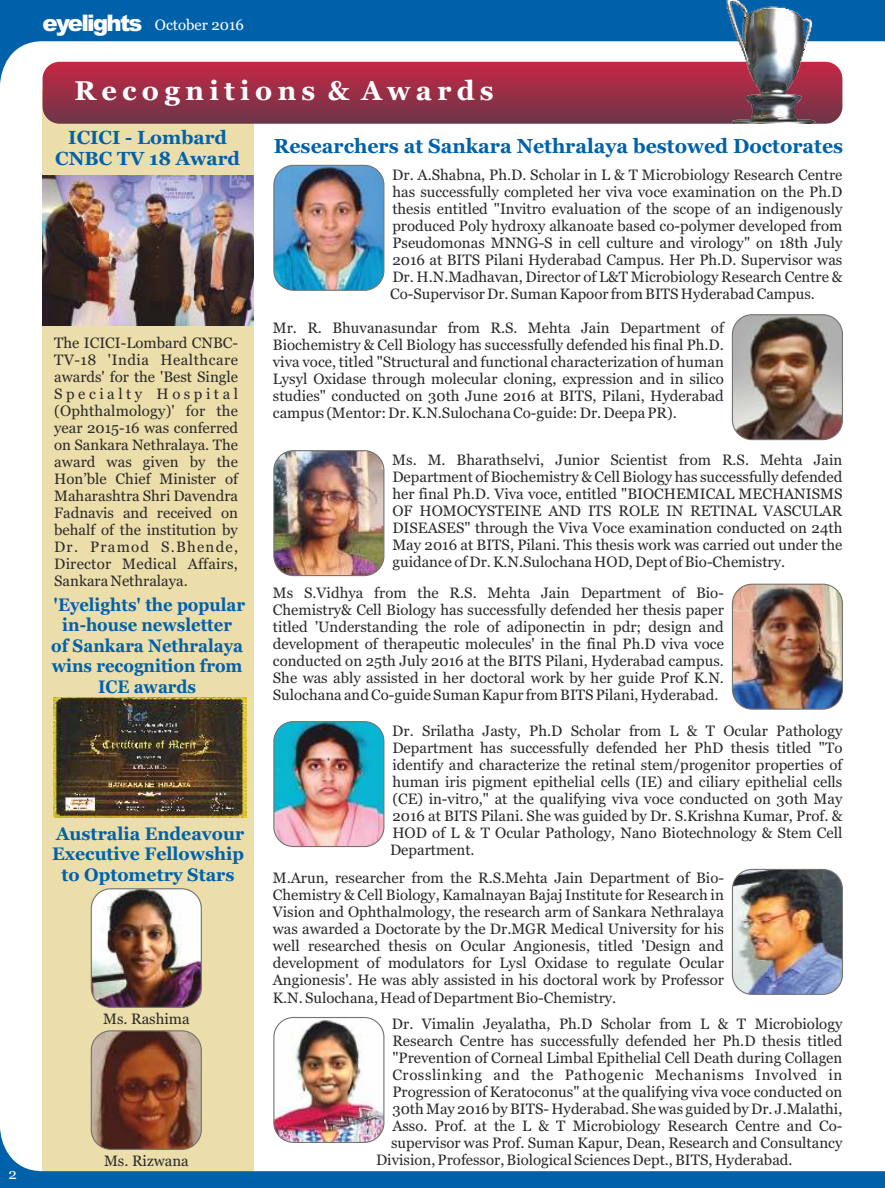
<style>
.page{position:relative;width:885px;height:1188px;background:#fff}
.page>*{position:absolute;margin:0;border:0;box-sizing:border-box;transform-origin:0 0}
.t1{font:700 27px "Georgia";letter-spacing:.195em;color:#fff}
.t2{font:700 20.1px "Georgia";color:#0061ab}
.t3{font:700 18.9px/21.5px "Georgia";color:#0061ab;text-align:center}
.t4{font:700 18px/20.4px "Georgia";color:#0061ab;text-align:center;scale:.92 1}
.t5{font:700 18px/20.4px "Georgia";color:#0061ab;text-align:center}
.t6{font:15px/17.1px "Georgia";color:#2b2929;text-align:justify}
.t7{font:15px "Georgia";letter-spacing:.04em;color:#2b2929}
.t8{font:15px "Georgia";color:#fff}
.s1{font-family:"Arial";font-weight:900;font-size:22.8px}
</style>
<div class="page">
<div style="left:43px;top:90px;width:211px;height:1098px;background:#ebdeab"></div>
<img style="left:43px;top:176px;width:211px;height:149px">
<svg style="left:0;top:0;width:884px;height:85px;fill:#0061ab"></svg>
<div style="left:43px;top:62px;width:799px;height:62px;background:linear-gradient(to bottom,#c72744,#6c3648);border-radius:17px"></div>
<img style="left:720px;top:0;width:107px;height:124px">
<svg style="left:0;top:1127px;width:884px;height:61px"></svg>
<img style="left:274px;top:165px;width:110px;height:125px;border-radius:20px">
<div style="left:273px;top:165px;width:111px;height:126px;border:1px solid #737370;border-radius:20px"></div>
<img style="left:732px;top:315px;width:110px;height:125px;border-radius:20px">
<div style="left:731px;top:314px;width:111px;height:126px;border:1px solid #737370;border-radius:20px"></div>
<img style="left:274px;top:451px;width:110px;height:125px;border-radius:20px">
<div style="left:273px;top:450px;width:111px;height:126px;border:1px solid #737370;border-radius:20px"></div>
<img style="left:732px;top:584px;width:110px;height:125px;border-radius:20px">
<div style="left:731px;top:584px;width:111px;height:126px;border:1px solid #737370;border-radius:20px"></div>
<img style="left:54px;top:698px;width:193px;height:120px">
<img style="left:274px;top:722px;width:110px;height:125px;border-radius:20px">
<div style="left:273px;top:721px;width:111px;height:126px;border:1px solid #737370;border-radius:20px"></div>
<img style="left:732px;top:869px;width:110px;height:125px;border-radius:20px">
<div style="left:731px;top:869px;width:111px;height:126px;border:1px solid #737370;border-radius:20px"></div>
<img style="left:274px;top:1018px;width:110px;height:124px;border-radius:20px">
<div style="left:273px;top:1017px;width:111px;height:126px;border:1px solid #737370;border-radius:20px"></div>
<img style="left:91px;top:1031px;width:110px;height:118px;border-radius:20px">
<div style="left:91px;top:1030px;width:111px;height:120px;border:1px solid #737370;border-radius:20px"></div>
<img style="left:91px;top:889px;width:110px;height:118px;border-radius:20px">
<div style="left:91px;top:888px;width:111px;height:120px;border:1px solid #737370;border-radius:20px"></div>
<p class="t8" style="left:9px;top:1168px;width:10px">2</p>
<p class="t8" style="left:43px;top:19px;width:203px"><span class="s1">eyelights</span> October 2016</p>
<h1 class="t1" style="left:75px;top:80px;width:420px">Recognitions &amp; Awards</h1>
<p class="t3" style="left:55px;top:128px;width:186px">ICICI - Lombard<br>CNBC TV 18 Award</p>
<p class="t6" style="left:54px;top:335px;width:185px">The ICICI-Lombard CNBC-TV-18 'India Healthcare awards' for the 'Best Single Specialty Hospital (Ophthalmology)' for the year 2015-16 was conferred on Sankara Nethralaya. The award was given by the Hon’ble Chief Minister of Maharashtra Shri Davendra Fadnavis and received on behalf of the institution by Dr. Pramod S.Bhende, Director Medical Affairs, Sankara Nethralaya.</p>
<p class="t4" style="left:51px;top:596px;width:212px">'Eyelights' the popular in-house newsletter<br>of Sankara Nethralaya wins recognition from<br>ICE awards</p>
<p class="t5" style="left:52px;top:825px;width:194px">Australia Endeavour<br>Executive Fellowship to Optometry Stars</p>
<p class="t6" style="left:103px;top:1011px;width:88px">Ms. Rashima</p>
<p class="t6" style="left:104px;top:1153px;width:86px">Ms. Rizwana</p>
<h2 class="t2" style="left:274px;top:138px;width:570px">Researchers at Sankara Nethralaya bestowed Doctorates</h2>
<p class="t6" style="left:390px;top:167px;width:454px">Dr. A.Shabna, Ph.D. Scholar in L &amp; T Microbiology Research Centre has successfully completed her viva voce examination on the Ph.D thesis entitled "Invitro evaluation of the scope of an indigenously produced Poly hydroxy alkanoate based co-polymer developed from Pseudomonas MNNG-S in cell culture and virology" on 18th July 2016 at BITS Pilani Hyderabad Campus. Her Ph.D. Supervisor was Dr. H.N.Madhavan, Director of L&amp;T Microbiology Research Centre &amp; Co-Supervisor Dr. Suman Kapoor from BITS Hyderabad Campus.</p>
<p class="t6" style="left:273px;top:320px;width:452px">Mr. R. Bhuvanasundar from R.S. Mehta Jain Department of Biochemistry &amp; Cell Biology has successfully defended his final Ph.D. viva voce, titled "Structural and functional characterization of human Lysyl Oxidase through molecular cloning, expression and in silico studies" conducted on 30th June 2016 at BITS, Pilani, Hyderabad campus (Mentor: Dr. K.N.Sulochana Co-guide: Dr. Deepa PR).</p>
<p class="t6" style="left:392px;top:452px;width:451px">Ms. M. Bharathselvi, Junior Scientist from R.S. Mehta Jain Department of Biochemistry &amp; Cell Biology has successfully defended her final Ph.D. Viva voce, entitled "BIOCHEMICAL MECHANISMS OF HOMOCYSTEINE AND ITS ROLE IN RETINAL VASCULAR DISEASES" through the Viva Voce examination conducted on 24th May 2016 at BITS, Pilani. This thesis work was carried out under the guidance of Dr. K.N.Sulochana HOD, Dept of Bio-Chemistry.</p>
<p class="t6" style="left:273px;top:585px;width:452px">Ms S.Vidhya from the R.S. Mehta Jain Department of Bio-Chemistry&amp; Cell Biology has successfully defended her thesis paper titled 'Understanding the role of adiponectin in pdr; design and development of therapeutic molecules' in the final Ph.D viva voce conducted on 25th July 2016 at the BITS Pilani, Hyderabad campus.<br>She was ably assisted in her doctoral work by her guide Prof K.N.<br>Sulochana and Co-guide Suman Kapur from BITS Pilani, Hyderabad.</p>
<p class="t6" style="left:390px;top:723px;width:454px">Dr. Srilatha Jasty, Ph.D Scholar from L &amp; T Ocular Pathology Department has successfully defended her PhD thesis titled "To identify and characterize the retinal stem/progenitor properties of human iris pigment epithelial cells (IE) and ciliary epithelial cells (CE) in-vitro," at the qualifying viva voce conducted on 30th May 2016 at BITS Pilani. She was guided by Dr. S.Krishna Kumar, Prof. &amp; HOD of L &amp; T Ocular Pathology, Nano Biotechnology &amp; Stem Cell Department.</p>
<p class="t6" style="left:273px;top:871px;width:452px">M.Arun, researcher from the R.S.Mehta Jain Department of Bio-Chemistry &amp; Cell Biology, Kamalnayan Bajaj Institute for Research in Vision and Ophthalmology, the research arm of Sankara Nethralaya was awarded a Doctorate by the Dr.MGR Medical University for his well researched thesis on Ocular Angionesis, titled 'Design and development of modulators for Lysl Oxidase to regulate Ocular Angionesis'. He was ably assisted in his doctoral work by Professor K.N. Sulochana, Head of Department Bio-Chemistry.</p>
<p class="t6" style="left:392px;top:1016px;width:452px">Dr. Vimalin Jeyalatha, Ph.D Scholar from L &amp; T Microbiology</p>
<p class="t6" style="left:392px;top:1033px;width:451px">Research Centre has successfully defended her Ph.D thesis titled</p>
<p class="t6" style="left:392px;top:1050px;width:451px">"Prevention of Corneal Limbal Epithelial Cell Death during Collagen</p>
<p class="t7" style="left:392px;top:1069px;width:451px">Crosslinking and the Pathogenic Mechanisms Involved in</p>
<p class="t6" style="left:392px;top:1085px;width:451px">Progression of Keratoconus" at the qualifying viva voce conducted on</p>
<p class="t6" style="left:392px;top:1102px;width:451px">30th May 2016 by BITS- Hyderabad. She was guided by Dr. J.Malathi,</p>
<p class="t6" style="left:392px;top:1119px;width:451px">Asso. Prof. at the L &amp; T Microbiology Research Centre and Co-</p>
<p class="t6" style="left:391px;top:1136px;width:453px">supervisor was Prof. Suman Kapur, Dean, Research and Consultancy</p>
<p class="t6" style="left:376px;top:1153px;width:418px">Division, Professor, Biological Sciences Dept., BITS, Hyderabad.</p>
</div>
